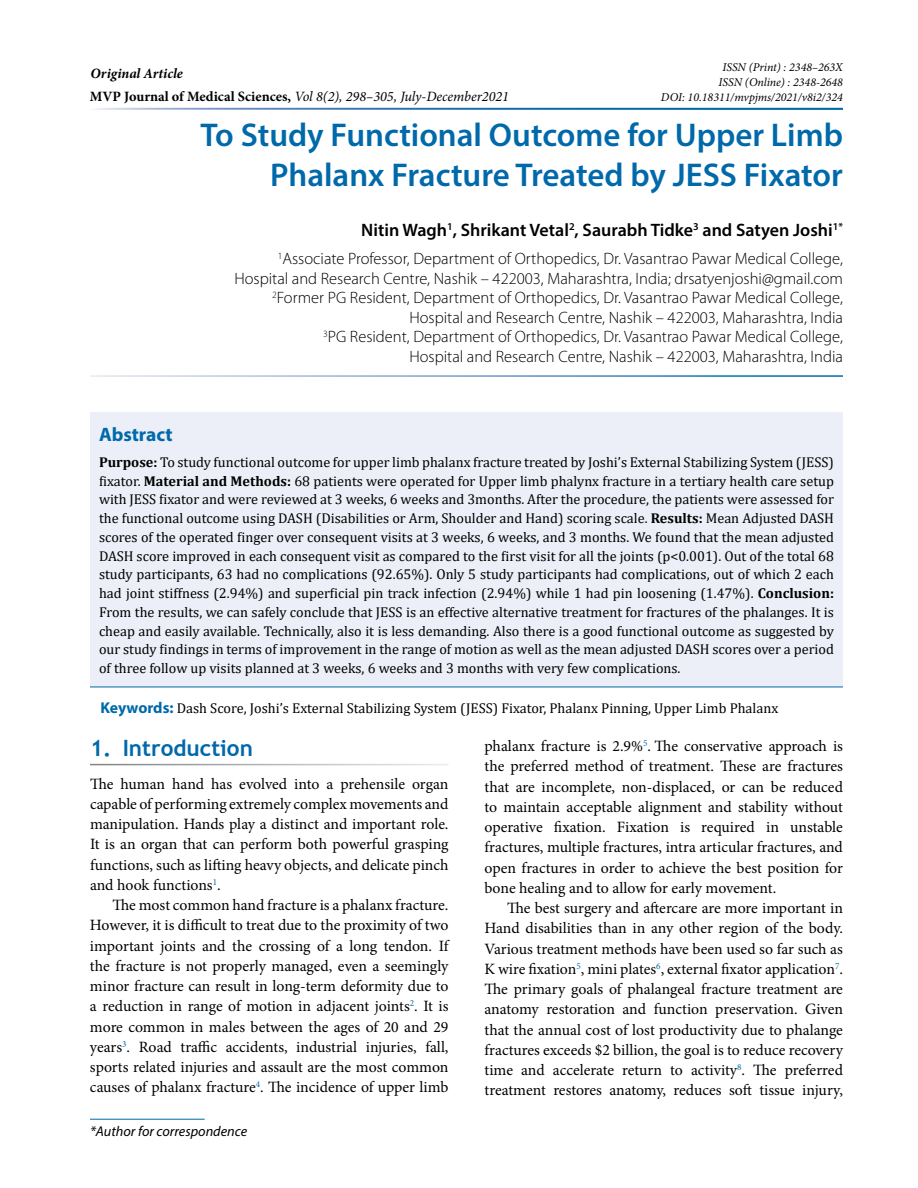
<style>
.page{position:relative;width:918px;height:1188px;background:#fff}
.page>*{position:absolute;margin:0;border:0;box-sizing:border-box;transform-origin:0 0}
.t1{font:600 33px/40.5px "Myriad Pro";color:#0069aa;text-align:right}
.t2{font:700 22.5px "Trebuchet MS";color:#0069aa}
.t3{font:700 19.5px "Myriad Pro";color:#0069aa}
.t4{font:600 18px "Myriad Pro";color:#000}
.t5{font:300 16.5px/19.5px "Myriad Pro";color:#000;text-align:right}
.t6{font:15.75px/20.2px "Minion Pro";letter-spacing:-.005em;color:#000;text-align:justify}
.t7{font:14.25px/18.8px "Cambria";color:#000;text-align:justify}
.t8{font:italic 14.25px "Minion Pro";color:#000}
.t9{font:italic 14.25px "Myriad Pro";color:#000}
.t10{font:italic 700 14.25px "Minion Pro";color:#000}
.t11{font:italic 12px/15px "Minion Pro";color:#000;text-align:right}
.s1{font-weight:700;font-style:normal}
.s2{font-weight:700}
.s3{font-family:"Myriad Pro";font-weight:700;font-size:15.75px;color:#0069aa}
</style>
<div class="page">
<div style="left:90px;top:412px;width:753px;height:275px;background:#eceff7"></div>
<hr style="left:90px;top:687px;width:753px;height:1px;background:#0069aa">
<hr style="left:90px;top:1119px;width:115px;height:1px;background:#0069aa">
<p class="t10" style="left:91px;top:63px;width:94px">Original Article</p>
<p class="t8" style="left:90px;top:87px;width:421px"><span class="s1">MVP Journal of Medical Sciences,</span> Vol 8(2), 298–305, July-December2021</p>
<p class="t11" style="left:661px;top:60px;width:184px">ISSN (Print) : 2348–263X<br>ISSN (Online) : 2348-2648<br>DOI: 10.18311/mvpjms/2021/v8i2/324</p>
<h1 class="t1" style="left:201px;top:114px;width:644px">To Study Functional Outcome for Upper Limb<br>Phalanx Fracture Treated by JESS Fixator</h1>
<p class="t4" style="left:361px;top:218px;width:483px">Nitin Wagh<sup>1</sup>, Shrikant Vetal<sup>2</sup>, Saurabh Tidke<sup>3</sup> and Satyen Joshi<sup>1*</sup></p>
<p class="t5" style="left:234px;top:249px;width:610px"><sup>1</sup>Associate Professor, Department of Orthopedics, Dr. Vasantrao Pawar Medical College, Hospital and Research Centre, Nashik – 422003, Maharashtra, India; drsatyenjoshi@gmail.com <sup>2</sup>Former PG Resident, Department of Orthopedics, Dr. Vasantrao Pawar Medical College, Hospital and Research Centre, Nashik – 422003, Maharashtra, India<br><sup>3</sup>PG Resident, Department of Orthopedics, Dr. Vasantrao Pawar Medical College,<br>Hospital and Research Centre, Nashik – 422003, Maharashtra, India</p>
<p class="t3" style="left:99px;top:421px;width:75px">Abstract</p>
<p class="t7" style="left:99px;top:453px;width:737px"><span class="s2">Purpose:</span> To study functional outcome for upper limb phalanx fracture treated by Joshi’s External Stabilizing System (JESS) fixator. <span class="s2">Material and Methods:</span> 68 patients were operated for Upper limb phalynx fracture in a tertiary health care setup with JESS fixator and were reviewed at 3 weeks, 6 weeks and 3months. After the procedure, the patients were assessed for the functional outcome using DASH (Disabilities or Arm, Shoulder and Hand) scoring scale. <span class="s2">Results:</span> Mean Adjusted DASH scores of the operated finger over consequent visits at 3 weeks, 6 weeks, and 3 months. We found that the mean adjusted DASH score improved in each consequent visit as compared to the first visit for all the joints (p&lt;0.001). Out of the total 68 study participants, 63 had no complications (92.65%). Only 5 study participants had complications, out of which 2 each had joint stiffness (2.94%) and superficial pin track infection (2.94%) while 1 had pin loosening (1.47%). <span class="s2">Conclusion:<br></span>From the results, we can safely conclude that JESS is an effective alternative treatment for fractures of the phalanges. It is cheap and easily available. Technically, also it is less demanding. Also there is a good functional outcome as suggested by our study findings in terms of improvement in the range of motion as well as the mean adjusted DASH scores over a period of three follow up visits planned at 3 weeks, 6 weeks and 3 months with very few complications.</p>
<p class="t7" style="left:100px;top:698px;width:679px"><span class="s3">Keywords:</span> Dash Score, Joshi’s External Stabilizing System (JESS) Fixator, Phalanx Pinning, Upper Limb Phalanx</p>
<h2 class="t2" style="left:90px;top:734px;width:164px">1. Introduction</h2>
<p class="t6" style="left:90px;top:774px;width:360px">The human hand has evolved into a prehensile organ capable of performing extremely complex movements and manipulation. Hands play a distinct and important role.<br>It is an organ that can perform both powerful grasping functions, such as lifting heavy objects, and delicate pinch and hook functions<sup>1</sup>.</p>
<p class="t6" style="left:90px;top:895px;width:360px;text-indent:23px">The most common hand fracture is a phalanx fracture.<br>However, it is difficult to treat due to the proximity of two important joints and the crossing of a long tendon. If the fracture is not properly managed, even a seemingly minor fracture can result in long-term deformity due to a reduction in range of motion in adjacent joints<sup>2</sup>. It is more common in males between the ages of 20 and 29 years<sup>3</sup>. Road traffic accidents, industrial injuries, fall, sports related injuries and assault are the most common causes of phalanx fracture<sup>4</sup>. The incidence of upper limb</p>
<p class="t9" style="left:90px;top:1122px;width:159px">*Author for correspondence</p>
<p class="t6" style="left:484px;top:736px;width:360px">phalanx fracture is 2.9%<sup>5</sup>. The conservative approach is the preferred method of treatment. These are fractures that are incomplete, non-displaced, or can be reduced to maintain acceptable alignment and stability without operative fixation. Fixation is required in unstable fractures, multiple fractures, intra articular fractures, and open fractures in order to achieve the best position for bone healing and to allow for early movement.</p>
<p class="t6" style="left:484px;top:898px;width:360px;text-indent:23px">The best surgery and aftercare are more important in Hand disabilities than in any other region of the body.<br>Various treatment methods have been used so far such as K wire fixation<sup>5</sup>, mini plates<sup>6</sup>, external fixator application<sup>7</sup>.<br>The primary goals of phalangeal fracture treatment are anatomy restoration and function preservation. Given that the annual cost of lost productivity due to phalange fractures exceeds $2 billion, the goal is to reduce recovery time and accelerate return to activity<sup>8</sup>. The preferred treatment restores anatomy, reduces soft tissue injury,</p>
</div>
